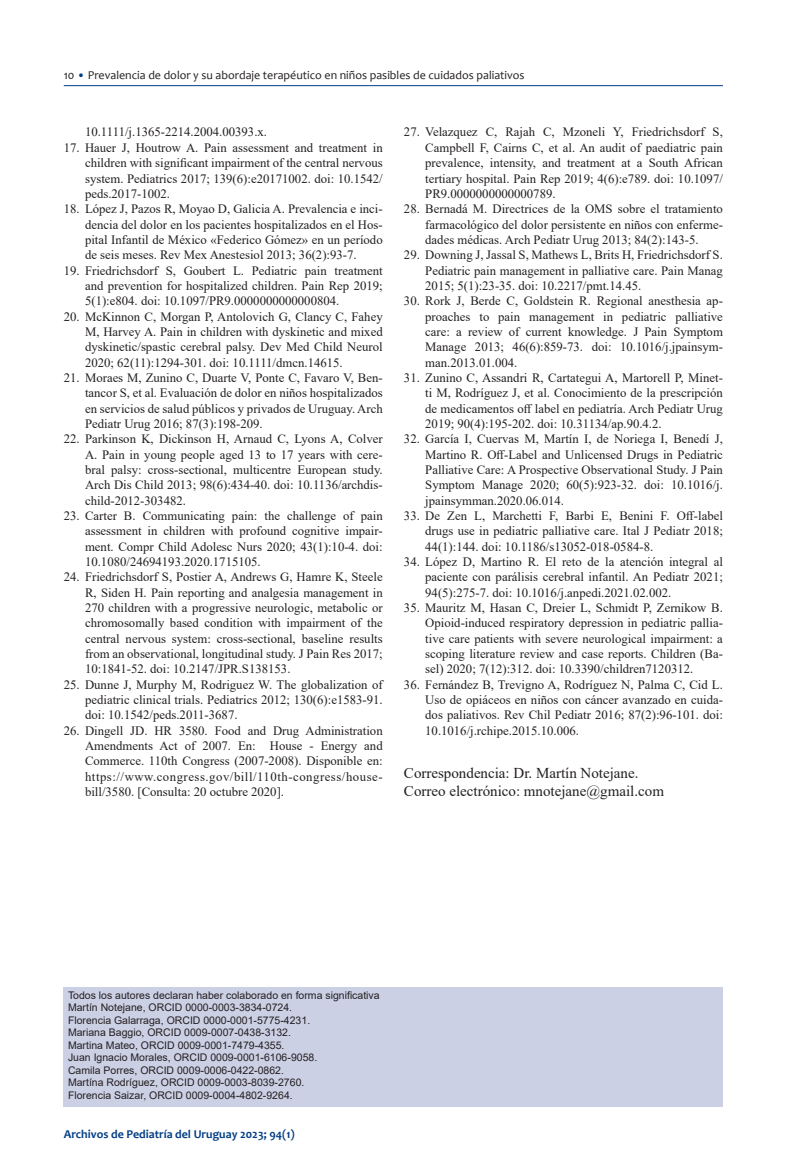
<style>
.page{position:relative;width:808px;height:1170px;background:#fff}
.page>*{position:absolute;margin:0;border:0;box-sizing:border-box;transform-origin:0 0}
.primer{font:15px "Times New Roman";color:#231f20}
.bib{font:12.75px/15.3px "Times New Roman";color:#231f20;text-align:justify}
.t1{font:12px "Candara";color:#231f20}
.t2{font:700 12px "Candara";color:#033e84}
.nota_al_pie{font:10.5px "Arial";color:#231f20}
.s1{color:#033e84}
</style>
<div class="page">
<hr style="left:64px;top:85px;width:659px;height:1px;background:#033e84">
<div style="left:64px;top:986px;width:659px;height:120px;background:#ccd0e5"></div>
<p class="t1" style="left:64px;top:67px;width:462px">10 <span class="s1">•</span> Prevalencia de dolor y su abordaje terapéutico en niños pasibles de cuidados paliativos</p>
<p class="bib" style="left:85px;top:124px;width:184px">10.1111/j.1365-2214.2004.00393.x.</p>
<p class="bib" style="left:85px;top:139px;width:299px;text-indent:-21px">17. Hauer J, Houtrow A. Pain assessment and treatment in children with significant impairment of the central nervous system. Pediatrics 2017; 139(6):e20171002. doi: 10.1542/ peds.2017-1002.</p>
<p class="bib" style="left:85px;top:201px;width:299px;text-indent:-21px">18. López J, Pazos R, Moyao D, Galicia A. Prevalencia e inci&shy;dencia del dolor en los pacientes hospitalizados en el Hos&shy;pital Infantil de México «Federico Gómez» en un período de seis meses. Rev Mex Anestesiol 2013; 36(2):93-7.</p>
<p class="bib" style="left:85px;top:262px;width:299px;text-indent:-21px">19. Friedrichsdorf S, Goubert L. Pediatric pain treatment and prevention for hospitalized children. Pain Rep 2019; 5(1):e804. doi: 10.1097/PR9.0000000000000804.</p>
<p class="bib" style="left:85px;top:308px;width:299px;text-indent:-21px">20. McKinnon C, Morgan P, Antolovich G, Clancy C, Fahey M, Harvey A. Pain in children with dyskinetic and mixed dyskinetic/spastic cerebral palsy. Dev Med Child Neurol 2020; 62(11):1294-301. doi: 10.1111/dmcn.14615.</p>
<p class="bib" style="left:85px;top:369px;width:299px;text-indent:-21px">21. Moraes M, Zunino C, Duarte V, Ponte C, Favaro V, Ben&shy;tancor S, et al. Evaluación de dolor en niños hospitalizados en servicios de salud públicos y privados de Uruguay. Arch Pediatr Urug 2016; 87(3):198-209.</p>
<p class="bib" style="left:85px;top:431px;width:299px;text-indent:-21px">22. Parkinson K, Dickinson H, Arnaud C, Lyons A, Colver A. Pain in young people aged 13 to 17 years with cere&shy;bral palsy: cross-sectional, multicentre European study.<br>Arch Dis Child 2013; 98(6):434-40. doi: 10.1136/archdis&shy;child-2012-303482.</p>
<p class="bib" style="left:85px;top:507px;width:299px;text-indent:-21px">23. Carter B. Communicating pain: the challenge of pain assessment in children with profound cognitive impair&shy;ment. Compr Child Adolesc Nurs 2020; 43(1):10-4. doi:<br>10.1080/24694193.2020.1715105.</p>
<p class="bib" style="left:85px;top:569px;width:299px;text-indent:-21px">24. Friedrichsdorf S, Postier A, Andrews G, Hamre K, Steele R, Siden H. Pain reporting and analgesia management in 270 children with a progressive neurologic, metabolic or chromosomally based condition with impairment of the central nervous system: cross-sectional, baseline results from an observational, longitudinal study. J Pain Res 2017; 10:1841-52. doi: 10.2147/JPR.S138153.</p>
<p class="bib" style="left:85px;top:676px;width:299px;text-indent:-21px">25. Dunne J, Murphy M, Rodriguez W. The globalization of pediatric clinical trials. Pediatrics 2012; 130(6):e1583-91. doi: 10.1542/peds.2011-3687.</p>
<p class="bib" style="left:85px;top:722px;width:299px;text-indent:-21px">26. Dingell JD. HR 3580. Food and Drug Administration Amendments Act of 2007. En: House - Energy and Commerce. 110th Congress (2007-2008). Disponible en: https://www.congress.gov/bill/110th-congress/house&shy;bill/3580. [Consulta: 20 octubre 2020].</p>
<p class="bib" style="left:425px;top:124px;width:299px;text-indent:-21px">27. Velazquez C, Rajah C, Mzoneli Y, Friedrichsdorf S, Campbell F, Cairns C, et al. An audit of paediatric pain prevalence, intensity, and treatment at a South African tertiary hospital. Pain Rep 2019; 4(6):e789. doi: 10.1097/ PR9.0000000000000789.</p>
<p class="bib" style="left:425px;top:201px;width:299px;text-indent:-21px">28. Bernadá M. Directrices de la OMS sobre el tratamiento farmacológico del dolor persistente en niños con enferme&shy;dades médicas. Arch Pediatr Urug 2013; 84(2):143-5.</p>
<p class="bib" style="left:425px;top:247px;width:299px;text-indent:-21px">29. Downing J, Jassal S, Mathews L, Brits H, Friedrichsdorf S.<br>Pediatric pain management in palliative care. Pain Manag 2015; 5(1):23-35. doi: 10.2217/pmt.14.45.</p>
<p class="bib" style="left:425px;top:293px;width:299px;text-indent:-21px">30. Rork J, Berde C, Goldstein R. Regional anesthesia ap&shy;proaches to pain management in pediatric palliative care: a review of current knowledge. J Pain Symptom Manage 2013; 46(6):859-73. doi: 10.1016/j.jpainsym&shy;man.2013.01.004.</p>
<p class="bib" style="left:425px;top:369px;width:299px;text-indent:-21px">31. Zunino C, Assandri R, Cartategui A, Martorell P, Minet&shy;ti M, Rodríguez J, et al. Conocimiento de la prescripción de medicamentos off label en pediatría. Arch Pediatr Urug 2019; 90(4):195-202. doi: 10.31134/ap.90.4.2.</p>
<p class="bib" style="left:425px;top:431px;width:299px;text-indent:-21px">32. García I, Cuervas M, Martín I, de Noriega I, Benedí J, Martino R. Off-Label and Unlicensed Drugs in Pediatric Palliative Care: A Prospective Observational Study. J Pain Symptom Manage 2020; 60(5):923-32. doi: 10.1016/j. jpainsymman.2020.06.014.</p>
<p class="bib" style="left:425px;top:507px;width:299px;text-indent:-21px">33. De Zen L, Marchetti F, Barbi E, Benini F. Off-label drugs use in pediatric palliative care. Ital J Pediatr 2018; 44(1):144. doi: 10.1186/s13052-018-0584-8.</p>
<p class="bib" style="left:425px;top:553px;width:299px;text-indent:-21px">34. López D, Martino R. El reto de la atención integral al paciente con parálisis cerebral infantil. An Pediatr 2021; 94(5):275-7. doi: 10.1016/j.anpedi.2021.02.002.</p>
<p class="bib" style="left:425px;top:599px;width:299px;text-indent:-21px">35. Mauritz M, Hasan C, Dreier L, Schmidt P, Zernikow B.<br>Opioid-induced respiratory depression in pediatric pallia&shy;tive care patients with severe neurological impairment: a scoping literature review and case reports. Children (Ba&shy;sel) 2020; 7(12):312. doi: 10.3390/children7120312.</p>
<p class="bib" style="left:425px;top:676px;width:299px;text-indent:-21px">36. Fernández B, Trevigno A, Rodríguez N, Palma C, Cid L.<br>Uso de opiáceos en niños con cáncer avanzado en cuida&shy;dos paliativos. Rev Chil Pediatr 2016; 87(2):96-101. doi:<br>10.1016/j.rchipe.2015.10.006.</p>
<p class="primer" style="left:404px;top:762px;width:236px">Correspondencia: Dr. Martín Notejane.</p>
<p class="primer" style="left:404px;top:780px;width:262px">Correo electrónico: mnotejane@gmail.com</p>
<p class="nota_al_pie" style="left:68px;top:987px;width:313px">Todos los autores declaran haber colaborado en forma significativa</p>
<p class="nota_al_pie" style="left:68px;top:1000px;width:226px">Martín Notejane, ORCID 0000-0003-3834-0724.</p>
<p class="nota_al_pie" style="left:68px;top:1012px;width:244px">Florencia Galarraga, ORCID 0000-0001-5775-4231.</p>
<p class="nota_al_pie" style="left:68px;top:1025px;width:224px">Mariana Baggio, ORCID 0009-0007-0438-3132.</p>
<p class="nota_al_pie" style="left:68px;top:1037px;width:218px">Martina Mateo, ORCID 0009-0001-7479-4355.</p>
<p class="nota_al_pie" style="left:68px;top:1050px;width:251px">Juan Ignacio Morales, ORCID 0009-0001-6106-9058.</p>
<p class="nota_al_pie" style="left:68px;top:1062px;width:217px">Camila Porres, ORCID 0009-0006-0422-0862.</p>
<p class="nota_al_pie" style="left:68px;top:1075px;width:238px">Martína Rodríguez, ORCID 0009-0003-8039-2760.</p>
<p class="nota_al_pie" style="left:68px;top:1087px;width:226px">Florencia Saizar, ORCID 0009-0004-4802-9264.</p>
<p class="t2" style="left:64px;top:1126px;width:232px">Archivos de Pediatría del Uruguay 2023; 94(1)</p>
</div>
